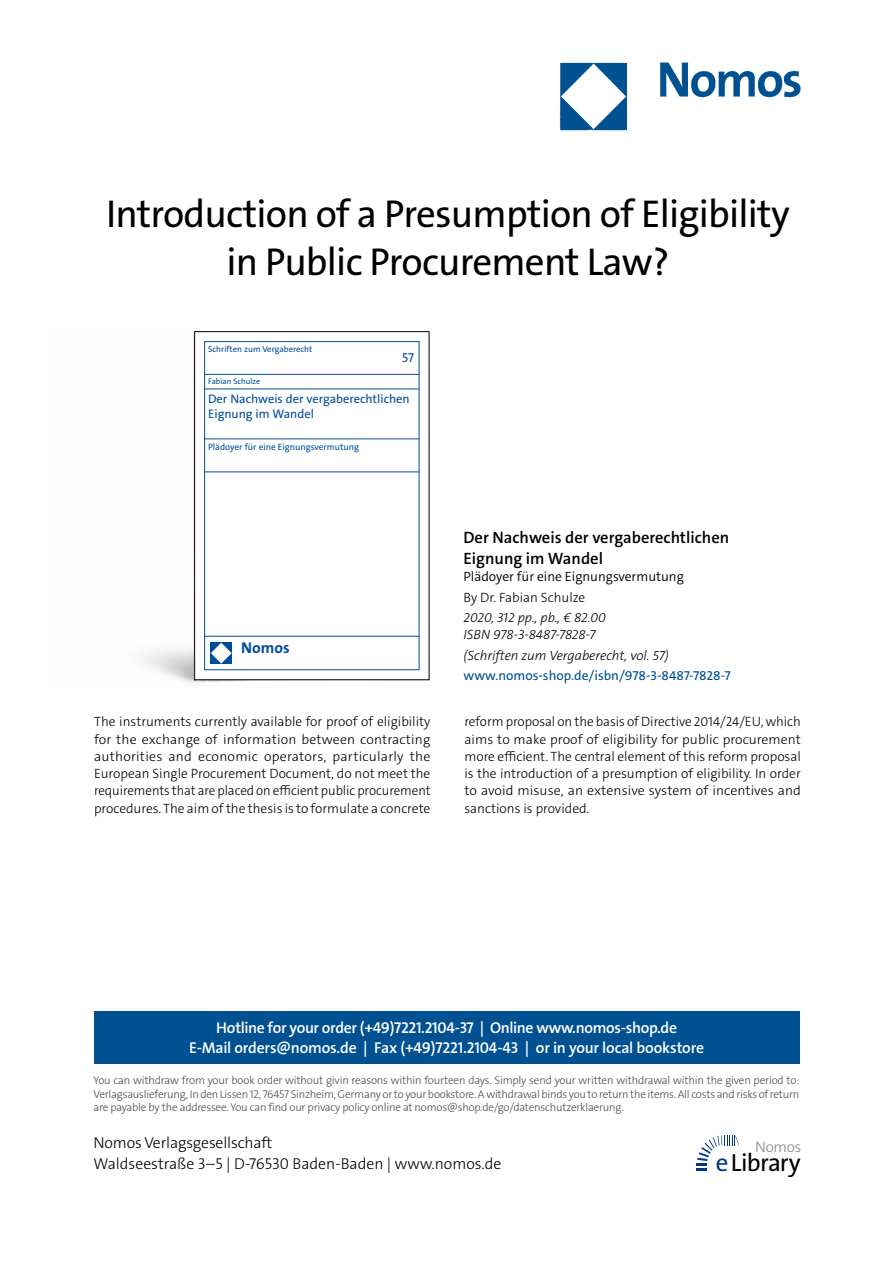
<style>
.page{position:relative;width:893px;height:1263px;background:#fff}
.page>*{position:absolute;margin:0;border:0;box-sizing:border-box;transform-origin:0 0}
.t1{font:39px/48px "The Sans Os F";letter-spacing:-.02em;color:#000;text-align:center}
.t2{font:24.9px "The Sans Os F";letter-spacing:-.03em;color:#000}
.t3{font:600 16.5px/21px "The Sans C5";color:#000}
.t4{font:600 15.75px/21px "The Sans Os F";letter-spacing:-.02em;color:#fff;text-align:center}
.t5{font:300 15.75px/21px "The Sans Os F";color:#000}
.t6{font:700 15.75px "The Sans Os F";color:#004c9a}
.t7{font:300 15.3px "The Sans Os F";letter-spacing:-.02em;color:#87888a}
.t8{font:300 13.5px/17.2px "The Sans C5";color:#000;text-align:justify}
.t9{font:italic 300 13.5px/16.5px "The Sans C5";color:#000}
.t10{font:13.5px "The Sans C5";color:#005192}
.t11{font:300 13.5px "The Sans C5";color:#000}
.t12{font:13.05px "The Sans Os F";color:#004c9a}
.t13{font:12.45px/15px "The Sans Os F";color:#004c9a}
.t14{font:300 11.25px/13.5px "The Sans Os F";letter-spacing:-.02em;color:#4b4b4d;text-align:justify}
.t15{font:9.15px "The Sans Os F";color:#004c9a}
.t16{font:8.7px "The Sans Os F";color:#004c9a}
.t17{font:8.1px "The Sans Os F";color:#004c9a}
.s1{color:#003882}
</style>
<div class="page">
<div style="left:94px;top:1011px;width:705px;height:52px;background:#005192"></div>
<svg style="left:697px;top:1135px;width:42px;height:36px"></svg>
<img style="left:559px;top:62px;width:242px;height:69px">
<img style="left:144px;top:335px;width:285px;height:349px">
<div style="left:195px;top:332px;width:234px;height:348px;background:#fff"></div>
<div style="left:194px;top:331px;width:235px;height:349px;border:1px solid #000"></div>
<div style="left:204px;top:341px;width:215px;height:329px;border:1px solid #004c9a"></div>
<hr style="left:204px;top:374px;width:215px;height:1px;background:#004c9a">
<hr style="left:204px;top:389px;width:215px;height:1px;background:#004c9a">
<hr style="left:204px;top:439px;width:215px;height:1px;background:#004c9a">
<hr style="left:204px;top:472px;width:215px;height:1px;background:#004c9a">
<hr style="left:204px;top:636px;width:215px;height:1px;background:#004c9a">
<div style="left:210px;top:642px;width:22px;height:22px;background:#004c9a"></div>
<svg style="left:211px;top:643px;width:21px;height:20px"></svg>
<h1 class="t1" style="left:106px;top:194px;width:685px">Introduction of a Presumption of Eligibility in Public Procurement Law?</h1>
<p class="t16" style="left:208px;top:346px;width:106px">Schriften zum Vergaberecht</p>
<p class="t17" style="left:208px;top:378px;width:53px">Fabian Schulze</p>
<p class="t12" style="left:402px;top:352px;width:13px">57</p>
<p class="t13" style="left:208px;top:392px;width:203px">Der Nachweis der vergaberechtlichen<br>Eignung im Wandel</p>
<p class="t15" style="left:208px;top:443px;width:152px">Plädoyer für eine Eignungsvermutung</p>
<p class="t6" style="left:241px;top:637px;width:50px">Nomos</p>
<p class="t3" style="left:463px;top:527px;width:267px">Der Nachweis der vergaberechtlichen<br>Eignung im Wandel</p>
<p class="t11" style="left:463px;top:568px;width:222px">Plädoyer für eine Eignungsvermutung</p>
<p class="t8" style="left:463px;top:588px;width:123px">By Dr. Fabian Schulze</p>
<p class="t9" style="left:463px;top:610px;width:144px">2020, 312 pp., pb., € 82.00<br>ISBN 978-3-8487-7828-7</p>
<p class="t9" style="left:463px;top:647px;width:207px">(Schriften zum Vergaberecht, vol. 57)</p>
<p class="t10" style="left:463px;top:667px;width:269px">www.nomos-shop.de/isbn/978-3-8487-7828-7</p>
<p class="t8" style="left:94px;top:713px;width:338px">The instruments currently available for proof of eligibility for the exchange of information between contracting authorities and economic operators, particularly the European Single Procurement Document, do not meet the requirements that are placed on efficient public procurement procedures. The aim of the thesis is to formulate a concrete</p>
<p class="t8" style="left:464px;top:713px;width:338px">reform proposal on the basis of Directive 2014/24/EU, which aims to make proof of eligibility for public procurement more efficient. The central element of this reform proposal is the introduction of a presumption of eligibility. In order to avoid misuse, an extensive system of incentives and sanctions is provided.</p>
<p class="t4" style="left:189px;top:1017px;width:516px">Hotline for your order (+49)7221.2104-37 | Online www.nomos-shop.de<br>E-Mail orders@nomos.de | Fax (+49)7221.2104-43 | or in your local bookstore</p>
<p class="t14" style="left:94px;top:1074px;width:707px">You can withdraw from your book order without givin reasons within fourteen days. Simply send your written withdrawal within the given period to:<br>Verlagsauslieferung, In den Lissen 12, 76457 Sinzheim, Germany or to your bookstore. A withdrawal binds you to return the items. All costs and risks of return are payable by the addressee. You can find our privacy policy online at nomos@shop.de/go/datenschutzerklaerung.</p>
<p class="t5" style="left:94px;top:1133px;width:409px">Nomos Verlagsgesellschaft<br>Waldseestraße 3–5 | D-76530 Baden-Baden | www.nomos.de</p>
<p class="t7" style="left:755px;top:1137px;width:48px">Nomos</p>
<h2 class="t2" style="left:716px;top:1152px;width:86px"><span class="s1">e</span>Library</h2>
</div>
